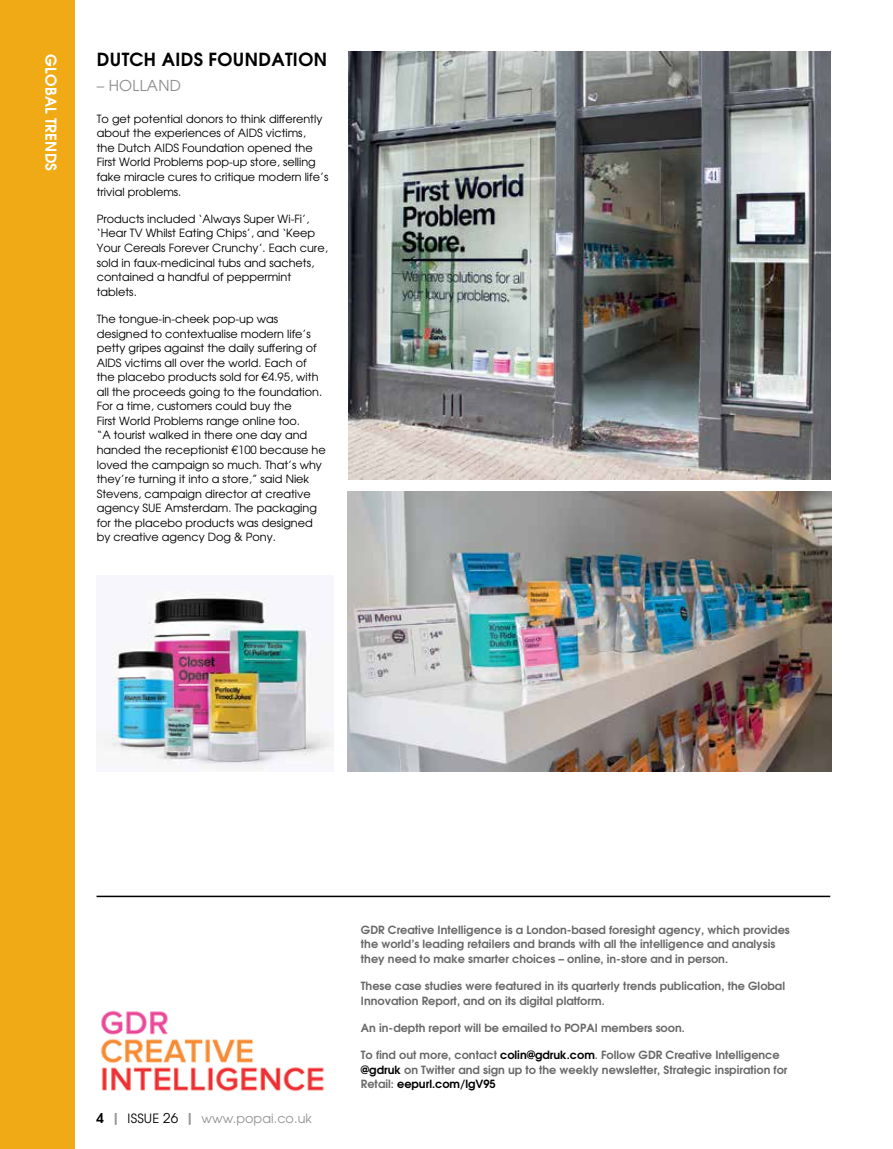
<style>
.page{position:relative;width:893px;height:1149px;background:#fff}
.page>*{position:absolute;margin:0;border:0;box-sizing:border-box;transform-origin:0 0}
.t1{font:700 18px "Te X Gyre Adventor";letter-spacing:.02em;color:#000}
.t2{font:700 15px "Te X Gyre Adventor";letter-spacing:.015em;color:#fff}
.t3{font:15px "Te X Gyre Adventor";letter-spacing:.02em;color:#8d8b8c}
.t4{font:12.75px "Te X Gyre Adventor";letter-spacing:.005em;color:#939598}
.t5{font:11.25px/14.5px "Te X Gyre Adventor";color:#000}
.t6{font:700 11.25px/14.5px "Te X Gyre Adventor";color:#6a696a}
.s1{font-weight:700;font-size:13.5px;color:#000}
.s2{font-weight:700;font-size:13.5px}
.s3{color:#000}
.s4{font-size:13.5px;color:#000}
</style>
<div class="page">
<div style="left:0;top:0;width:75px;height:1148px;background:#efaa15"></div>
<img style="left:347px;top:491px;width:484px;height:280px">
<img style="left:101px;top:1010px;width:223px;height:82px">
<hr style="left:97px;top:895px;width:733px;height:1px;background:#000">
<img style="left:348px;top:51px;width:482px;height:428px">
<img style="left:103px;top:590px;width:230px;height:179px">
<h2 class="t2" style="left:64px;top:54px;width:118px;rotate:90deg">GLOBAL TRENDS</h2>
<h1 class="t1" style="left:97px;top:44px;width:232px">DUTCH AIDS FOUNDATION</h1>
<h2 class="t3" style="left:97px;top:74px;width:86px">– HOLLAND</h2>
<p class="t5" style="left:97px;top:111px;width:233px">To get potential donors to think differently about the experiences of AIDS victims,<br>the Dutch AIDS Foundation opened the First World Problems pop-up store, selling fake miracle cures to critique modern life’s trivial problems.</p>
<p class="t5" style="left:97px;top:211px;width:233px">Products included ‘Always Super Wi-Fi’, ‘Hear TV Whilst Eating Chips’, and ‘Keep Your Cereals Forever Crunchy’. Each cure, sold in faux-medicinal tubs and sachets, contained a handful of peppermint tablets.</p>
<p class="t5" style="left:97px;top:311px;width:230px">The tongue-in-cheek pop-up was designed to contextualise modern life’s petty gripes against the daily suffering of AIDS victims all over the world. Each of the placebo products sold for €4.95, with all the proceeds going to the foundation.<br>For a time, customers could buy the<br>First World Problems range online too.<br>“A tourist walked in there one day and handed the receptionist €100 because he loved the campaign so much. That’s why they’re turning it into a store,” said Niek Stevens, campaign director at creative agency SUE Amsterdam. The packaging for the placebo products was designed by creative agency Dog &amp; Pony.</p>
<p class="t4" style="left:97px;top:1107px;width:217px"><span class="s1">4</span> <span class="s2">|</span> <span class="s3">ISSUE</span> <span class="s4">26</span> <span class="s2">|</span> www.popai.co.uk</p>
<p class="t6" style="left:361px;top:920px;width:430px">GDR Creative Intelligence is a London-based foresight agency, which provides the world’s leading retailers and brands with all the intelligence and analysis they need to make smarter choices – online, in-store and in person.</p>
<p class="t6" style="left:361px;top:977px;width:426px">These case studies were featured in its quarterly trends publication, the Global<br>Innovation Report, and on its digital platform.</p>
<p class="t6" style="left:361px;top:1019px;width:326px">An in-depth report will be emailed to POPAI members soon.</p>
<p class="t6" style="left:361px;top:1046px;width:428px">To find out more, contact <span class="s3">colin@gdruk.com</span>. Follow GDR Creative Intelligence <span class="s3">@gdruk</span> on Twitter and sign up to the weekly newsletter, Strategic inspiration for<br>Retail: <span class="s3">eepurl.com/lgV95</span></p>
</div>
